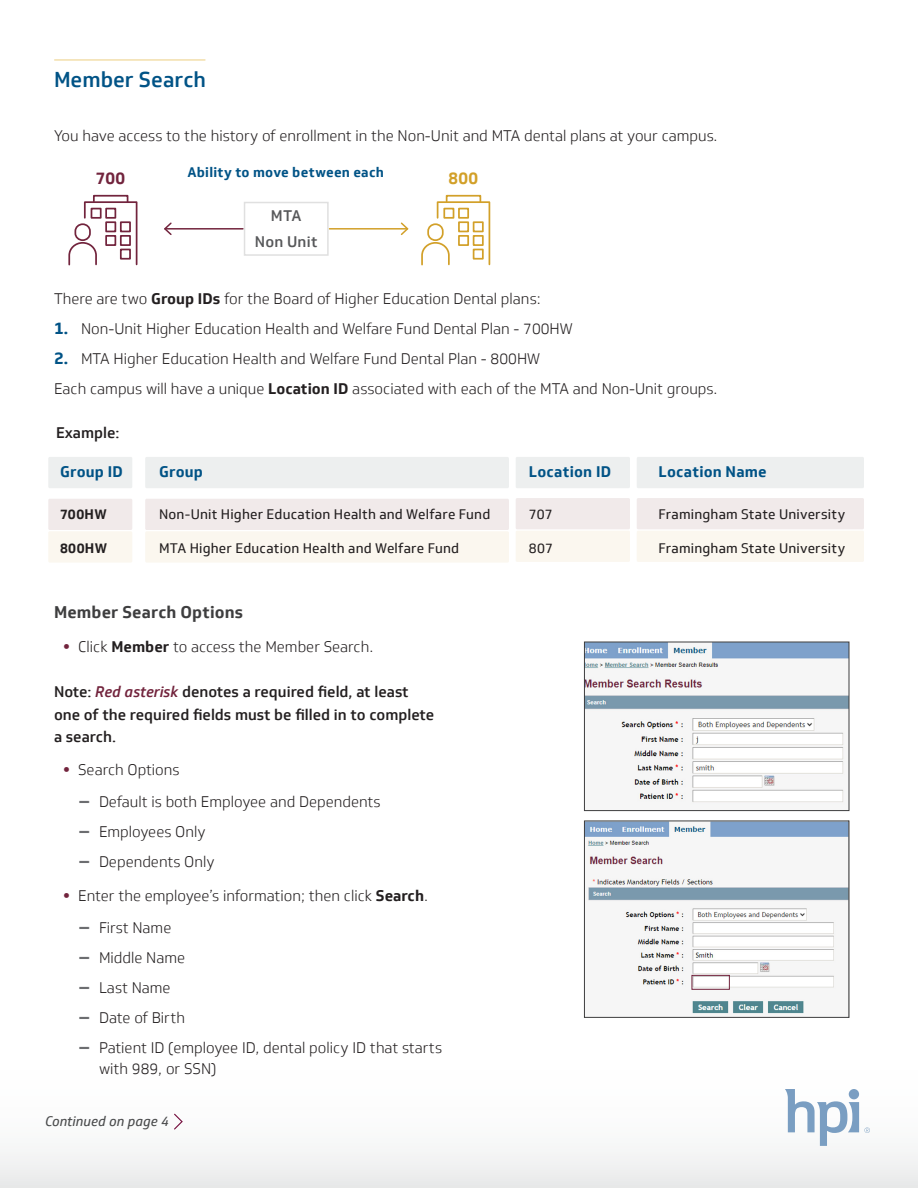
<style>
.page{position:relative;width:918px;height:1188px;background:#fff}
.page>*{position:absolute;margin:0;border:0;box-sizing:border-box;transform-origin:0 0}
.t1{font:500 21px "Soleto";color:#015386}
.t2{font:700 16.5px "Soleto";letter-spacing:.01em;color:#3e3e3f}
.t3{font:700 16.5px "Soleto";color:#72243d}
.t4{font:700 16.5px "Soleto";color:#d2a029}
.Number_list{font:300 15px/21px "Soleto";color:#231f20}
.note{font:500 15px/22.5px "Soleto";color:#231f20}
.t5{font:700 15px "Soleto";letter-spacing:.015em;color:#015386}
.t6{font:500 15px "Soleto";letter-spacing:.01em;color:#57585a}
.Number_list-2{font:500 15px "Soleto";color:#231f20}
.t7{font:13.5px "Soleto";letter-spacing:.015em;color:#231f20}
.t8{font:700 13.5px "Soleto";letter-spacing:.015em;color:#015386}
.t9{font:italic 13.5px "Soleto";color:#4b4c4d}
.t10{font:700 13.5px "Soleto";letter-spacing:.025em;color:#231f20}
.s1{font-weight:700}
.s2{font-weight:700;font-size:16.5px;color:#015386}
.s3{font-weight:700;font-size:16.5px;color:#72243d}
.s4{font-style:italic;color:#72243d}
.s5{font-weight:700;font-size:19.5px;color:#6c6d70}
</style>
<div class="page">
<div style="left:0;top:992px;width:918px;height:196px;background:linear-gradient(to bottom,#fff,#f1f2f2)"></div>
<svg style="left:785px;top:1089px;width:85px;height:57px"></svg>
<svg style="left:173px;top:1113px;width:11px;height:18px"></svg>
<div style="left:48px;top:457px;width:84px;height:31px;background:#edefef;border-radius:2px"></div>
<div style="left:48px;top:531px;width:84px;height:32px;background:#fbf7ef;border-radius:2px"></div>
<div style="left:48px;top:499px;width:84px;height:31px;background:#f1eaea;border-radius:2px"></div>
<div style="left:145px;top:531px;width:364px;height:32px;background:#fbf7ef;border-radius:2px"></div>
<div style="left:145px;top:499px;width:364px;height:31px;background:#f1eaea;border-radius:2px"></div>
<div style="left:516px;top:531px;width:114px;height:31px;background:#fbf7ef;border-radius:2px"></div>
<div style="left:516px;top:498px;width:114px;height:31px;background:#f1eaea;border-radius:2px"></div>
<div style="left:637px;top:531px;width:227px;height:31px;background:#fbf7ef;border-radius:2px"></div>
<div style="left:637px;top:498px;width:227px;height:31px;background:#f1eaea;border-radius:2px"></div>
<div style="left:145px;top:457px;width:364px;height:31px;background:#edefef;border-radius:2px"></div>
<div style="left:516px;top:457px;width:114px;height:31px;background:#edefef;border-radius:2px"></div>
<div style="left:637px;top:457px;width:227px;height:31px;background:#edefef;border-radius:2px"></div>
<img style="left:586px;top:644px;width:261px;height:160px">
<div style="left:584px;top:642px;width:265px;height:169px;border:1px solid #3e3e3f"></div>
<img style="left:586px;top:823px;width:261px;height:193px">
<div style="left:584px;top:821px;width:265px;height:197px;border:1px solid #3e3e3f"></div>
<hr style="left:55px;top:59px;width:150px;height:2px;background:#dda71b">
<svg style="left:68px;top:194px;width:70px;height:72px"></svg>
<svg style="left:421px;top:194px;width:70px;height:72px"></svg>
<hr style="left:165px;top:228px;width:78px;height:2px;background:#72243d">
<svg style="left:164px;top:222px;width:9px;height:13px"></svg>
<hr style="left:329px;top:228px;width:79px;height:2px;background:#d2a029">
<svg style="left:399px;top:222px;width:10px;height:13px"></svg>
<div style="left:244px;top:202px;width:85px;height:54px;border:2px solid #e0e0e0"></div>
<div style="left:692px;top:975px;width:38px;height:15px;border:1px solid #72243d"></div>
<h2 class="t1" style="left:54px;top:67px;width:153px">Member Search</h2>
<p class="Number_list" style="left:54px;top:125px;width:665px">You have access to the history of enrollment in the Non-Unit and MTA dental plans at your campus.</p>
<h5 class="t8" style="left:187px;top:164px;width:198px">Ability to move between each</h5>
<h5 class="t3" style="left:96px;top:168px;width:31px">700</h5>
<h5 class="t4" style="left:449px;top:168px;width:31px">800</h5>
<h5 class="t6" style="left:271px;top:207px;width:32px">MTA</h5>
<h5 class="t6" style="left:255px;top:232px;width:64px">Non Unit</h5>
<p class="Number_list" style="left:54px;top:289px;width:488px">There are two <span class="s1">Group IDs</span> for the Board of Higher Education Dental plans:</p>
<p class="Number_list" style="left:54px;top:319px;width:520px"><span class="s2">1.</span> Non-Unit Higher Education Health and Welfare Fund Dental Plan - 700HW</p>
<p class="Number_list" style="left:54px;top:349px;width:488px"><span class="s2">2.</span> MTA Higher Education Health and Welfare Fund Dental Plan - 800HW</p>
<p class="Number_list" style="left:54px;top:379px;width:665px">Each campus will have a unique <span class="s1">Location ID</span> associated with each of the MTA and Non-Unit groups.</p>
<p class="Number_list-2" style="left:56px;top:423px;width:65px">Example:</p>
<h5 class="t5" style="left:60px;top:462px;width:64px">Group ID</h5>
<h5 class="t5" style="left:159px;top:462px;width:46px">Group</h5>
<h5 class="t5" style="left:529px;top:462px;width:84px">Location ID</h5>
<h5 class="t5" style="left:658px;top:462px;width:110px">Location Name</h5>
<h5 class="t10" style="left:60px;top:506px;width:48px">700HW</h5>
<h5 class="t7" style="left:159px;top:506px;width:333px">Non-Unit Higher Education Health and Welfare Fund</h5>
<h5 class="t7" style="left:529px;top:506px;width:25px">707</h5>
<h5 class="t7" style="left:658px;top:506px;width:188px">Framingham State University</h5>
<h5 class="t10" style="left:60px;top:540px;width:49px">800HW</h5>
<h5 class="t7" style="left:159px;top:540px;width:302px">MTA Higher Education Health and Welfare Fund</h5>
<h5 class="t7" style="left:529px;top:540px;width:26px">807</h5>
<h5 class="t7" style="left:658px;top:540px;width:188px">Framingham State University</h5>
<h3 class="t2" style="left:54px;top:601px;width:191px">Member Search Options</h3>
<p class="Number_list" style="left:63px;top:637px;width:312px"><span class="s3">•</span> Click <span class="s1">Member</span> to access the Member Search.</p>
<p class="note" style="left:54px;top:681px;width:382px">Note: <span class="s4">Red asterisk</span> denotes a required field, at least one of the required fields must be filled in to complete a search.</p>
<p class="Number_list" style="left:63px;top:760px;width:118px"><span class="s3">•</span> Search Options</p>
<p class="Number_list" style="left:80px;top:791px;width:303px"><span class="s5">–</span> Default is both Employee and Dependents</p>
<p class="Number_list" style="left:80px;top:821px;width:128px"><span class="s5">–</span> Employees Only</p>
<p class="Number_list" style="left:80px;top:851px;width:137px"><span class="s5">–</span> Dependents Only</p>
<p class="Number_list" style="left:63px;top:886px;width:367px"><span class="s3">•</span> Enter the employee’s information; then click <span class="s1">Search</span>.</p>
<p class="Number_list" style="left:80px;top:917px;width:93px"><span class="s5">–</span> First Name</p>
<p class="Number_list" style="left:80px;top:947px;width:107px"><span class="s5">–</span> Middle Name</p>
<p class="Number_list" style="left:80px;top:977px;width:93px"><span class="s5">–</span> Last Name</p>
<p class="Number_list" style="left:80px;top:1007px;width:107px"><span class="s5">–</span> Date of Birth</p>
<p class="Number_list" style="left:99px;top:1037px;width:345px;text-indent:-20px"><span class="s5">–</span> Patient ID (employee ID, dental policy ID that starts with 989, or SSN)</p>
<p class="t9" style="left:45px;top:1114px;width:126px">Continued on page 4</p>
</div>
